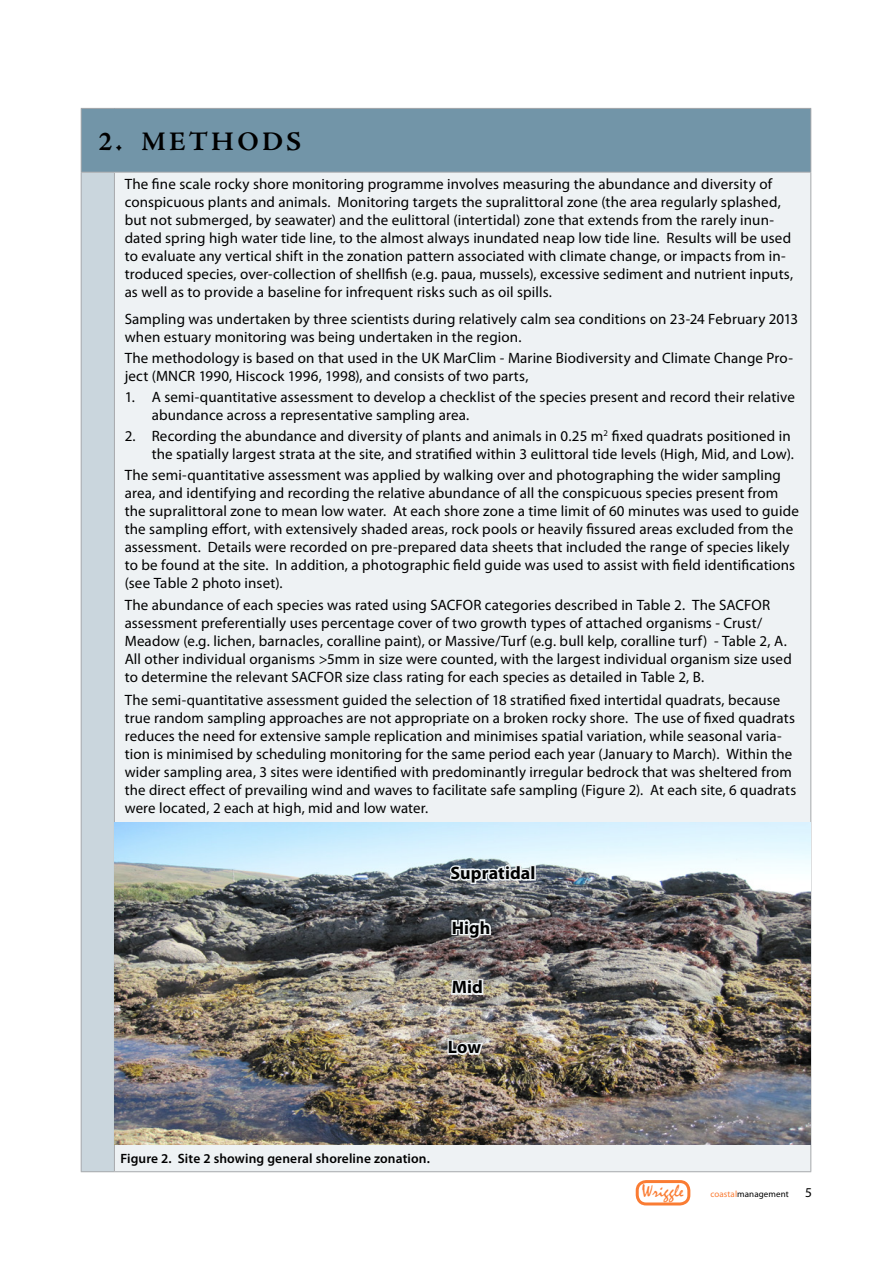
<style>
.page{position:relative;width:893px;height:1263px;background:#fff}
.page>*{position:absolute;margin:0;border:0;box-sizing:border-box;transform-origin:0 0}
.t1{font:700 27px "Adobe Jenson Pro";letter-spacing:.12em;color:#000}
.t2{font:700 18px "Myriad Pro";letter-spacing:.005em;color:#000}
.t3{font:18px "Mistral";letter-spacing:.01em;color:#fa7c33}
.t4{font:15px/18px "Myriad Pro";letter-spacing:.01em;color:#000}
.t5{font:600 13.5px "Myriad Pro";letter-spacing:.01em;color:#000}
.t6{font:9px "Myriad Pro";letter-spacing:.01em;color:#000}
.s1{color:#fa7c33}
.s2{font-size:13.5px}
</style>
<div class="page">
<div style="left:636px;top:1180px;width:54px;height:25px;border:3px solid #fa7c33;border-radius:9px"></div>
<div style="left:81px;top:108px;width:730px;height:64px;background:#7295a8"></div>
<div style="left:81px;top:172px;width:33px;height:1000px;background:#cad6dd"></div>
<div style="left:114px;top:172px;width:697px;height:1000px;background:#eef2f4"></div>
<hr style="left:81px;top:108px;width:33px;height:1px;background:#a7a9ac">
<hr style="left:81px;top:109px;width:1px;height:63px;background:#a7a9ac">
<hr style="left:114px;top:108px;width:697px;height:1px;background:#a7a9ac">
<hr style="left:810px;top:109px;width:1px;height:63px;background:#a7a9ac">
<hr style="left:81px;top:172px;width:33px;height:1px;background:#a7a9ac">
<hr style="left:81px;top:173px;width:1px;height:998px;background:#a7a9ac">
<hr style="left:114px;top:172px;width:697px;height:1px;background:#a7a9ac">
<hr style="left:114px;top:173px;width:1px;height:998px;background:#a7a9ac">
<hr style="left:810px;top:173px;width:1px;height:998px;background:#a7a9ac">
<hr style="left:81px;top:1171px;width:33px;height:1px;background:#a7a9ac">
<hr style="left:114px;top:1171px;width:697px;height:1px;background:#a7a9ac">
<img style="left:115px;top:822px;width:695px;height:322px">
<img style="left:446px;top:822px;width:87px;height:276px">
<div style="left:530px;top:865px;width:6px;height:15px;border:3px solid #eef2f4"></div>
<h1 class="t1" style="left:98px;top:126px;width:200px">2. METHODS</h1>
<p class="t4" style="left:125px;top:175px;width:670px">The fine scale rocky shore monitoring programme involves measuring the abundance and diversity of conspicuous plants and animals. Monitoring targets the supralittoral zone (the area regularly splashed, but not submerged, by seawater) and the eulittoral (intertidal) zone that extends from the rarely inun&shy;dated spring high water tide line, to the almost always inundated neap low tide line. Results will be used to evaluate any vertical shift in the zonation pattern associated with climate change, or impacts from in&shy;troduced species, over-collection of shellfish (e.g. paua, mussels), excessive sediment and nutrient inputs, as well as to provide a baseline for infrequent risks such as oil spills.</p>
<p class="t4" style="left:125px;top:310px;width:675px">Sampling was undertaken by three scientists during relatively calm sea conditions on 23-24 February 2013 when estuary monitoring was being undertaken in the region.</p>
<p class="t4" style="left:125px;top:349px;width:670px">The methodology is based on that used in the UK MarClim - Marine Biodiversity and Climate Change Pro&shy;ject (MNCR 1990, Hiscock 1996, 1998), and consists of two parts,</p>
<p class="t4" style="left:152px;top:388px;width:645px;text-indent:-27px">1. A semi-quantitative assessment to develop a checklist of the species present and record their relative abundance across a representative sampling area.</p>
<p class="t4" style="left:125px;top:427px;width:671px;text-align:right">2. Recording the abundance and diversity of plants and animals in 0.25 m<sup>2</sup> fixed quadrats positioned in the spatially largest strata at the site, and stratified within 3 eulittoral tide levels (High, Mid, and Low).</p>
<p class="t4" style="left:125px;top:466px;width:676px">The semi-quantitative assessment was applied by walking over and photographing the wider sampling area, and identifying and recording the relative abundance of all the conspicuous species present from the supralittoral zone to mean low water. At each shore zone a time limit of 60 minutes was used to guide the sampling effort, with extensively shaded areas, rock pools or heavily fissured areas excluded from the assessment. Details were recorded on pre-prepared data sheets that included the range of species likely to be found at the site. In addition, a photographic field guide was used to assist with field identifications (see Table 2 photo inset).</p>
<p class="t4" style="left:125px;top:596px;width:669px">The abundance of each species was rated using SACFOR categories described in Table 2. The SACFOR assessment preferentially uses percentage cover of two growth types of attached organisms - Crust/ Meadow (e.g. lichen, barnacles, coralline paint), or Massive/Turf (e.g. bull kelp, coralline turf) - Table 2, A.<br>All other individual organisms &gt;5mm in size were counted, with the largest individual organism size used to determine the relevant SACFOR size class rating for each species as detailed in Table 2, B.</p>
<p class="t4" style="left:125px;top:690px;width:673px">The semi-quantitative assessment guided the selection of 18 stratified fixed intertidal quadrats, because true random sampling approaches are not appropriate on a broken rocky shore. The use of fixed quadrats reduces the need for extensive sample replication and minimises spatial variation, while seasonal varia&shy;tion is minimised by scheduling monitoring for the same period each year (January to March). Within the wider sampling area, 3 sites were identified with predominantly irregular bedrock that was sheltered from the direct effect of prevailing wind and waves to facilitate safe sampling (Figure 2). At each site, 6 quadrats were located, 2 each at high, mid and low water.</p>
<p class="t2" style="left:451px;top:861px;width:86px">Supratidal</p>
<p class="t2" style="left:452px;top:916px;width:40px">High</p>
<p class="t2" style="left:452px;top:975px;width:33px">Mid</p>
<p class="t2" style="left:448px;top:1035px;width:35px">Low</p>
<p class="t5" style="left:120px;top:1150px;width:311px">Figure 2. Site 2 showing general shoreline zonation.</p>
<p class="t3" style="left:642px;top:1182px;width:43px">Wriggle</p>
<p class="t6" style="left:710px;top:1188px;width:103px"><span class="s1">coastal</span>management <span class="s2">5</span></p>
</div>
